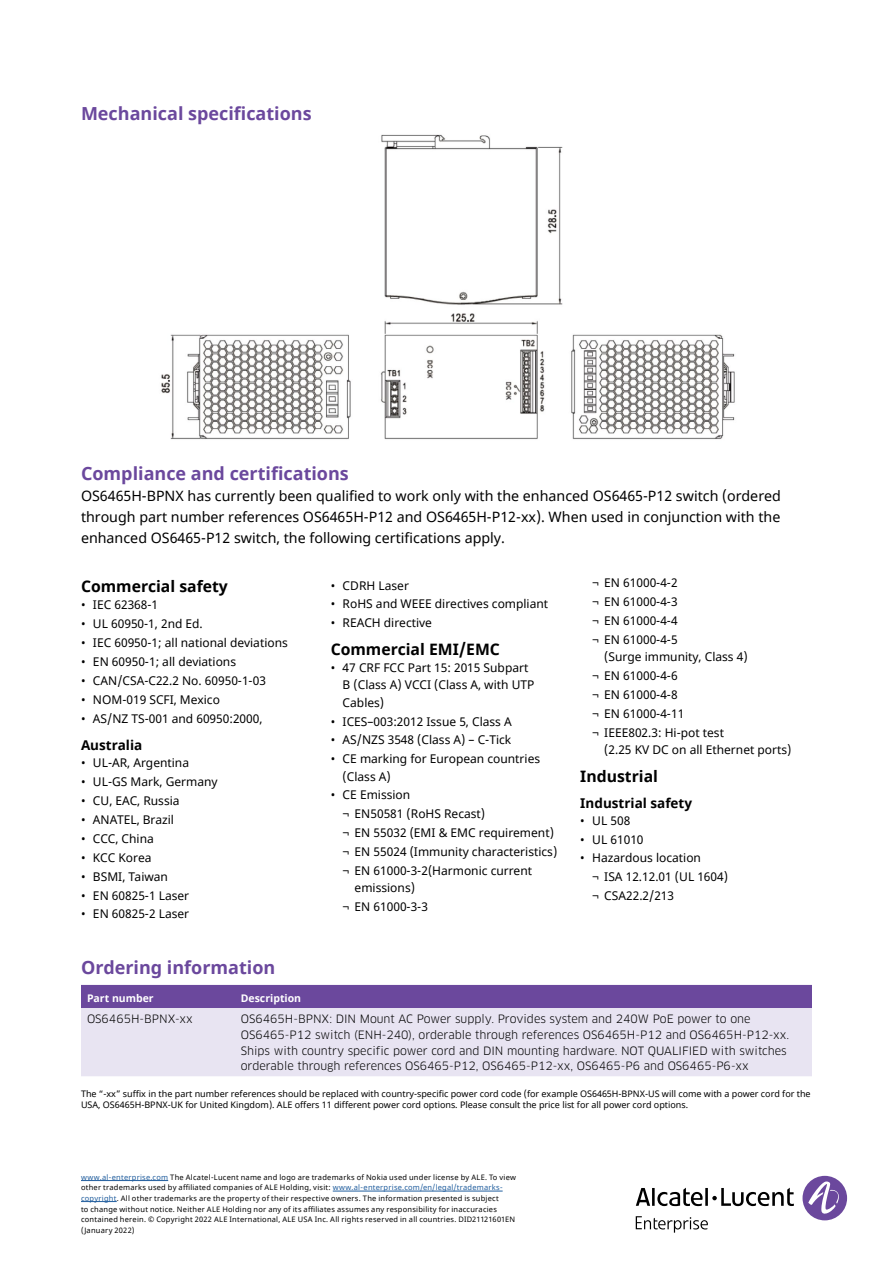
<style>
.page{position:relative;width:893px;height:1263px;background:#fff}
.page>*{position:absolute;margin:0;border:0;box-sizing:border-box;transform-origin:0 0}
.t1{font:700 18px "Noto Sans";color:#6b489d}
.t2{font:700 15.75px "Noto Sans";color:#000}
.t3{font:14.25px/21px "Noto Sans";color:#000;text-align:justify}
.t4{font:700 13.5px "Noto Sans";color:#000}
.t5{font:12px/18.9px "Noto Sans";color:#000}
.t6{font:11.25px/15.8px "Clan OT";color:#000}
.t7{font:700 10.5px "Noto Sans";color:#fff}
.t8{font:9px/10.5px "Noto Sans";color:#000}
.t9{font:7.5px/10.5px "Noto Sans";letter-spacing:.03em;color:#000}
.s1{color:#215e9e}
</style>
<div class="page">
<div style="left:802px;top:1176px;width:45px;height:44px;background:#6b489d;border-radius:50%"></div>
<svg style="left:808px;top:1181px;width:34px;height:33px"></svg>
<svg style="left:636px;top:1188px;width:158px;height:18px"></svg>
<svg style="left:636px;top:1216px;width:72px;height:16px"></svg>
<hr style="left:81px;top:1180px;width:87px;height:1px;background:#215e9e">
<hr style="left:333px;top:1191px;width:170px;height:1px;background:#215e9e">
<hr style="left:81px;top:1201px;width:36px;height:1px;background:#215e9e">
<img style="left:161px;top:134px;width:574px;height:306px">
<div style="left:81px;top:985px;width:731px;height:23px;background:#6b489d"></div>
<div style="left:81px;top:1008px;width:731px;height:68px;background:#e8e4f2"></div>
<h1 class="t1" style="left:81px;top:101px;width:232px">Mechanical specifications</h1>
<h1 class="t1" style="left:81px;top:460px;width:269px">Compliance and certifications</h1>
<p class="t3" style="left:81px;top:485px;width:701px">OS6465H-BPNX has currently been qualified to work only with the enhanced OS6465-P12 switch (ordered through part number references OS6465H-P12 and OS6465H-P12-xx). When used in conjunction with the enhanced OS6465-P12 switch, the following certifications apply.</p>
<h2 class="t2" style="left:81px;top:575px;width:148px">Commercial safety</h2>
<p class="t5" style="left:81px;top:596px;width:79px">• IEC 62368-1</p>
<p class="t5" style="left:81px;top:615px;width:123px">• UL 60950-1, 2nd Ed.</p>
<p class="t5" style="left:81px;top:634px;width:208px">• IEC 60950-1; all national deviations</p>
<p class="t5" style="left:81px;top:653px;width:157px">• EN 60950-1; all deviations</p>
<p class="t5" style="left:81px;top:671px;width:186px">• CAN/CSA-C22.2 No. 60950-1-03</p>
<p class="t5" style="left:81px;top:690px;width:140px">• NOM-019 SCFI, Mexico</p>
<p class="t5" style="left:81px;top:709px;width:183px">• AS/NZ TS-001 and 60950:2000,</p>
<p class="t4" style="left:81px;top:736px;width:63px">Australia</p>
<p class="t5" style="left:81px;top:754px;width:110px">• UL-AR, Argentina</p>
<p class="t5" style="left:81px;top:773px;width:138px">• UL-GS Mark, Germany</p>
<p class="t5" style="left:81px;top:792px;width:100px">• CU, EAC, Russia</p>
<p class="t5" style="left:81px;top:811px;width:94px">• ANATEL, Brazil</p>
<p class="t5" style="left:81px;top:829px;width:74px">• CCC, China</p>
<p class="t5" style="left:81px;top:848px;width:72px">• KCC Korea</p>
<p class="t5" style="left:81px;top:867px;width:89px">• BSMI, Taiwan</p>
<p class="t5" style="left:81px;top:886px;width:110px">• EN 60825-1 Laser</p>
<p class="t5" style="left:81px;top:905px;width:110px">• EN 60825-2 Laser</p>
<p class="t5" style="left:592px;top:574px;width:87px;text-align:justify">¬ EN 61000-4-2 ¬ EN 61000-4-3 ¬ EN 61000-4-4 ¬ EN 61000-4-5</p>
<p class="t5" style="left:592px;top:648px;width:157px;text-indent:12px">(Surge immunity, Class 4) ¬ EN 61000-4-6<br>¬ EN 61000-4-8<br>¬ EN 61000-4-11<br>¬ IEEE802.3: Hi-pot test</p>
<p class="t5" style="left:604px;top:741px;width:189px">(2.25 KV DC on all Ethernet ports)</p>
<h2 class="t2" style="left:580px;top:765px;width:79px">Industrial</h2>
<p class="t4" style="left:580px;top:793px;width:113px">Industrial safety</p>
<p class="t5" style="left:580px;top:811px;width:52px">• UL 508</p>
<p class="t5" style="left:580px;top:830px;width:65px">• UL 61010</p>
<p class="t5" style="left:592px;top:849px;width:137px;text-indent:-12px">• Hazardous location<br>¬ ISA 12.12.01 (UL 1604) ¬ CSA22.2/213</p>
<p class="t5" style="left:331px;top:576px;width:80px">• CDRH Laser</p>
<p class="t5" style="left:331px;top:595px;width:219px">• RoHS and WEEE directives compliant</p>
<p class="t5" style="left:331px;top:614px;width:103px">• REACH directive</p>
<h2 class="t2" style="left:331px;top:638px;width:171px">Commercial EMI/EMC</h2>
<p class="t5" style="left:343px;top:660px;width:193px;line-height:17.2px;text-indent:-12px">• 47 CRF FCC Part 15: 2015 Subpart<br>B (Class A) VCCI (Class A, with UTP<br>Cables)</p>
<p class="t5" style="left:331px;top:712px;width:183px">• ICES–003:2012 Issue 5, Class A</p>
<p class="t5" style="left:331px;top:731px;width:182px">• AS/NZS 3548 (Class A) – C-Tick</p>
<p class="t5" style="left:343px;top:751px;width:199px;line-height:17.2px;text-indent:-12px">• CE marking for European countries (Class A)</p>
<p class="t5" style="left:343px;top:786px;width:216px;text-indent:-12px">• CE Emission<br>¬ EN50581 (RoHS Recast)<br>¬ EN 55032 (EMI &amp; EMC requirement) ¬ EN 55024 (Immunity characteristics) ¬ EN 61000-3-2(Harmonic current</p>
<p class="t5" style="left:343px;top:879px;width:87px;text-align:center">emissions)<br>¬ EN 61000-3-3</p>
<h1 class="t1" style="left:81px;top:955px;width:196px">Ordering information</h1>
<p class="t7" style="left:87px;top:991px;width:68px">Part number</p>
<p class="t7" style="left:241px;top:991px;width:62px">Description</p>
<p class="t6" style="left:87px;top:1011px;width:107px">OS6465H-BPNX-xx</p>
<p class="t6" style="left:241px;top:1011px;width:550px">OS6465H-BPNX: DIN Mount AC Power supply. Provides system and 240W PoE power to one OS6465-P12 switch (ENH-240), orderable through references OS6465H-P12 and OS6465H-P12-xx.<br>Ships with country specific power cord and DIN mounting hardware. NOT QUALIFIED with switches orderable through references OS6465-P12, OS6465-P12-xx, OS6465-P6 and OS6465-P6-xx</p>
<p class="t8" style="left:81px;top:1089px;width:731px">The “-xx” suffix in the part number references should be replaced with country-specific power cord code (for example OS6465H-BPNX-US will come with a power cord for the<br>USA, OS6465H-BPNX-UK for United Kingdom). ALE offers 11 different power cord options. Please consult the price list for all power cord options.</p>
<p class="t9" style="left:81px;top:1172px;width:437px"><span class="s1">www.al-enterprise.com</span> The Alcatel-Lucent name and logo are trademarks of Nokia used under license by ALE. To view other trademarks used by affiliated companies of ALE Holding, visit: <span class="s1">www.al-enterprise.com/en/legal/trademarks&shy;copyright</span>. All other trademarks are the property of their respective owners. The information presented is subject<br>to change without notice. Neither ALE Holding nor any of its affiliates assumes any responsibility for inaccuracies contained herein. © Copyright 2022 ALE International, ALE USA Inc. All rights reserved in all countries. DID21121601EN (January 2022)</p>
</div>
